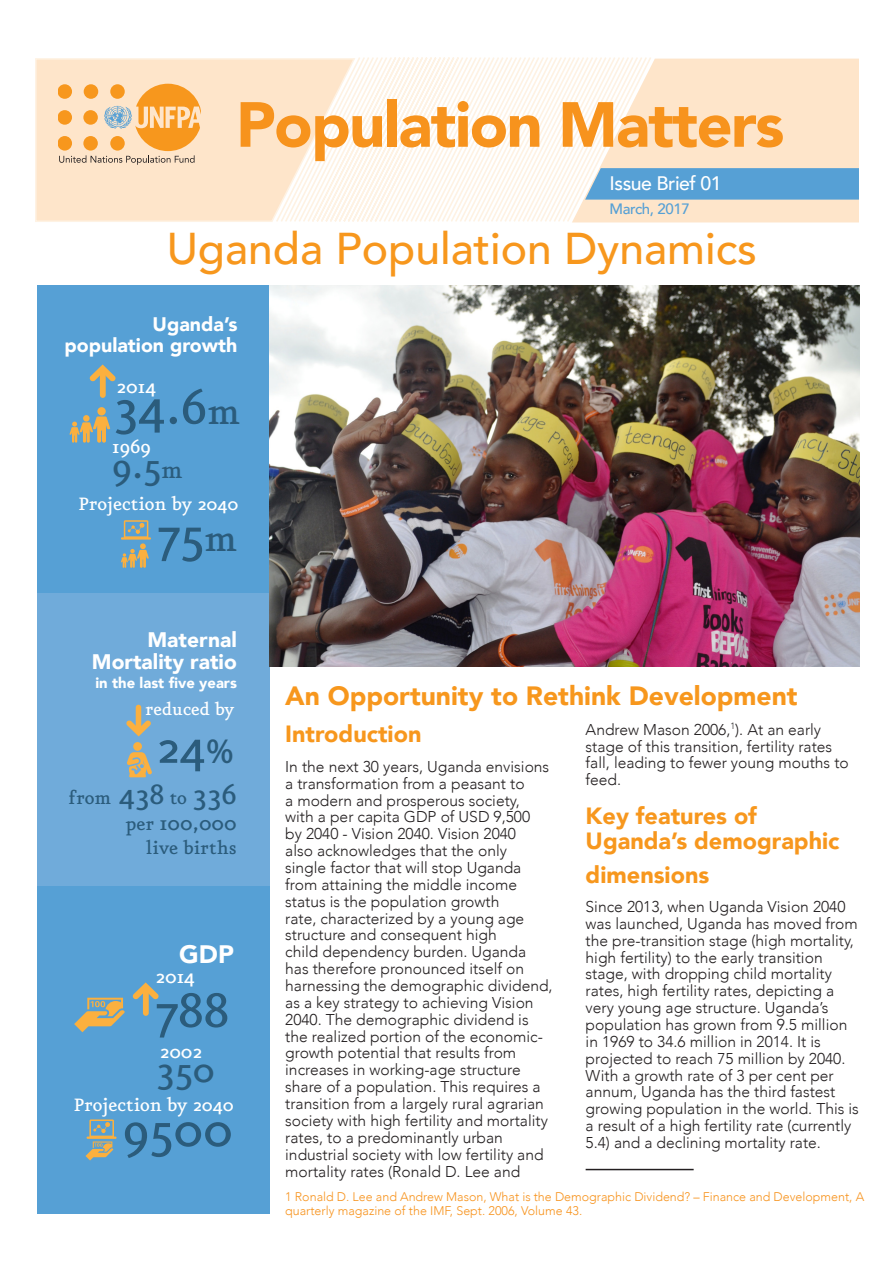
<style>
.page{position:relative;width:893px;height:1263px;background:#fff}
.page>*{position:absolute;margin:0;border:0;box-sizing:border-box;transform-origin:0 0}
.t1{font:900 63px "Avenir";letter-spacing:-.025em;color:#f7931d}
.t2{font:500 58.05px "Eureka";color:#2b5c7c}
.t3{font:500 55.2px "Eureka";color:#2b5c7c}
.t4{font:500 44.4px "Avenir";color:#f7971d}
.t5{font:500 42.9px "Eureka";color:#2b5c7c}
.t6{font:900 26.4px "Avenir";color:#f7971d}
.t7{font:900 25.2px "Avenir";color:#fff}
.t8{font:500 24.6px "Eureka";color:#2b5c7c}
.t9{font:900 23.4px/25.3px "Avenir";color:#f7971d}
.t10{font:500 22.65px "Eureka";color:#fff}
.t11{font:500 21.6px "Eureka";color:#2b5c7c}
.t12{font:500 21.45px "Eureka";color:#fff}
.t13{font:900 21px/22.6px "Avenir";color:#fff;text-align:right}
.t14{font:500 20.4px "Eureka";color:#fff}
.t15{font:900 19.65px/21.1px "Avenir";color:#fff;text-align:right}
.t16{font:500 19.5px "Avenir";letter-spacing:-.025em;color:#fff}
.t17{font:300 15.6px/16.8px "Avenir";color:#231f20}
.t18{font:500 15px "Avenir";letter-spacing:-.025em;color:#56a0d5}
.t19{font:900 14.85px "Avenir";color:#fff}
.t20{font:300 12.45px/13.5px "Avenir";color:#f7931d}
.s1{font-size:42.9px}
.s2{font-size:27.75px}
.s3{font-size:40.8px}
.s4{font-size:33.6px}
.s5{font-size:21.6px}
</style>
<div class="page">
<div style="left:37px;top:286px;width:233px;height:308px;background:#56a0d5"></div>
<div style="left:37px;top:594px;width:233px;height:292px;background:#70abda"></div>
<div style="left:37px;top:886px;width:233px;height:328px;background:#56a0d5"></div>
<hr style="left:586px;top:1169px;width:108px;height:1px;background:#231f20">
<img style="left:270px;top:286px;width:589px;height:380px">
<svg style="left:126px;top:720px;width:25px;height:16px"></svg>
<div style="left:136px;top:705px;width:5px;height:25px;background:#fbb03f;border-radius:3px"></div>
<div style="left:133px;top:742px;width:9px;height:9px;background:#fbb03f;border-radius:50%"></div>
<svg style="left:127px;top:752px;width:25px;height:25px"></svg>
<svg style="left:132px;top:982px;width:27px;height:17px"></svg>
<div style="left:143px;top:989px;width:6px;height:27px;background:#fbb03f;border-radius:3px"></div>
<svg style="left:74px;top:998px;width:51px;height:34px"></svg>
<hr style="left:87px;top:1136px;width:30px;height:3px;background:#fbb03f">
<svg style="left:86px;top:1119px;width:28px;height:41px"></svg>
<svg style="left:89px;top:364px;width:27px;height:17px"></svg>
<div style="left:100px;top:371px;width:6px;height:27px;background:#fbb03f;border-radius:3px"></div>
<div style="left:97px;top:407px;width:9px;height:8px;background:#fbb03f;border-radius:50%"></div>
<svg style="left:70px;top:416px;width:40px;height:27px"></svg>
<hr style="left:121px;top:537px;width:30px;height:3px;background:#fbb03f">
<svg style="left:121px;top:520px;width:28px;height:48px"></svg>
<svg style="left:35px;top:57px;width:536px;height:165px"></svg>
<svg style="left:571px;top:57px;width:288px;height:166px;background:#fee9d2"></svg>
<div style="left:58px;top:110px;width:14px;height:15px;background:#f7971d;border-radius:50%"></div>
<div style="left:58px;top:136px;width:14px;height:15px;background:#f7971d;border-radius:50%"></div>
<div style="left:58px;top:84px;width:14px;height:15px;background:#f7971d;border-radius:50%"></div>
<svg style="left:59px;top:84px;width:142px;height:81px;background:#f2c38a"></svg>
<svg style="left:585px;top:168px;width:274px;height:32px;background:#5da3d5"></svg>
<p class="t1" style="left:236px;top:71px;width:550px">Population Matters</p>
<p class="t16" style="left:610px;top:167px;width:114px">Issue Brief 01</p>
<p class="t18" style="left:610px;top:195px;width:82px">March, 2017</p>
<p class="t4" style="left:167px;top:210px;width:592px">Uganda Population Dynamics</p>
<p class="t15" style="left:65px;top:313px;width:174px">Uganda’s population growth</p>
<p class="t2" style="left:113px;top:380px;width:129px">34.6<span class="s1">m</span></p>
<p class="t10" style="left:117px;top:376px;width:41px">2014</p>
<p class="t10" style="left:112px;top:436px;width:40px">1969</p>
<p class="t12" style="left:78px;top:494px;width:162px">Projection by 2040</p>
<p class="t5" style="left:112px;top:446px;width:72px">9.5<span class="s2">m</span></p>
<p class="t2" style="left:158px;top:507px;width:81px">75<span class="s1">m</span></p>
<p class="t13" style="left:92px;top:627px;width:147px">Maternal<br>Mortality ratio</p>
<p class="t19" style="left:95px;top:670px;width:143px">in the last five years</p>
<p class="t14" style="left:145px;top:700px;width:91px">reduced by</p>
<p class="t3" style="left:156px;top:722px;width:80px">24<span class="s3">%</span></p>
<p class="t11" style="left:69px;top:788px;width:170px">from <span class="s4">438</span> to <span class="s4">336</span></p>
<p class="t8" style="left:126px;top:812px;width:113px"><span class="s5">per</span> 100,000</p>
<p class="t11" style="left:146px;top:838px;width:92px">live births</p>
<p class="t7" style="left:179px;top:933px;width:56px">GDP</p>
<p class="t10" style="left:155px;top:966px;width:41px">2014</p>
<p class="t2" style="left:156px;top:984px;width:74px">788</p>
<p class="t10" style="left:160px;top:1041px;width:44px">2002</p>
<p class="t5" style="left:156px;top:1050px;width:60px">350</p>
<p class="t12" style="left:74px;top:1094px;width:162px">Projection by 2040</p>
<p class="t2" style="left:123px;top:1103px;width:112px">9500</p>
<p class="t6" style="left:285px;top:673px;width:514px">An Opportunity to Rethink Development</p>
<p class="t9" style="left:285px;top:721px;width:138px">Introduction</p>
<p class="t17" style="left:285px;top:758px;width:269px">In the next 30 years, Uganda envisions a transformation from a peasant to<br>a modern and prosperous society,<br>with a per capita GDP of USD 9,500<br>by 2040 - Vision 2040. Vision 2040<br>also acknowledges that the only<br>single factor that will stop Uganda from attaining the middle income status is the population growth<br>rate, characterized by a young age structure and consequent high<br>child dependency burden. Uganda has therefore pronounced itself on harnessing the demographic dividend, as a key strategy to achieving Vision 2040. The demographic dividend is the realized portion of the economic&shy;growth potential that results from increases in working-age structure share of a population. This requires a transition from a largely rural agrarian society with high fertility and mortality rates, to a predominantly urban industrial society with low fertility and mortality rates (Ronald D. Lee and</p>
<p class="t17" style="left:586px;top:721px;width:265px">Andrew Mason 2006,<sup>1</sup>). At an early stage of this transition, fertility rates fall, leading to fewer young mouths to feed.</p>
<p class="t9" style="left:586px;top:802px;width:255px">Key features of<br>Uganda’s demographic</p>
<p class="t9" style="left:586px;top:861px;width:125px">dimensions</p>
<p class="t17" style="left:586px;top:898px;width:275px">Since 2013, when Uganda Vision 2040 was launched, Uganda has moved from the pre-transition stage (high mortality, high fertility) to the early transition stage, with dropping child mortality rates, high fertility rates, depicting a very young age structure. Uganda’s population has grown from 9.5 million in 1969 to 34.6 million in 2014. It is projected to reach 75 million by 2040.<br>With a growth rate of 3 per cent per annum, Uganda has the third fastest growing population in the world. This is a result of a high fertility rate (currently 5.4) and a declining mortality rate.</p>
<p class="t20" style="left:285px;top:1190px;width:580px">1 Ronald D. Lee and Andrew Mason, What is the Demographic Dividend? – Finance and Development, A quarterly magazine of the IMF, Sept. 2006, Volume 43.</p>
</div>
